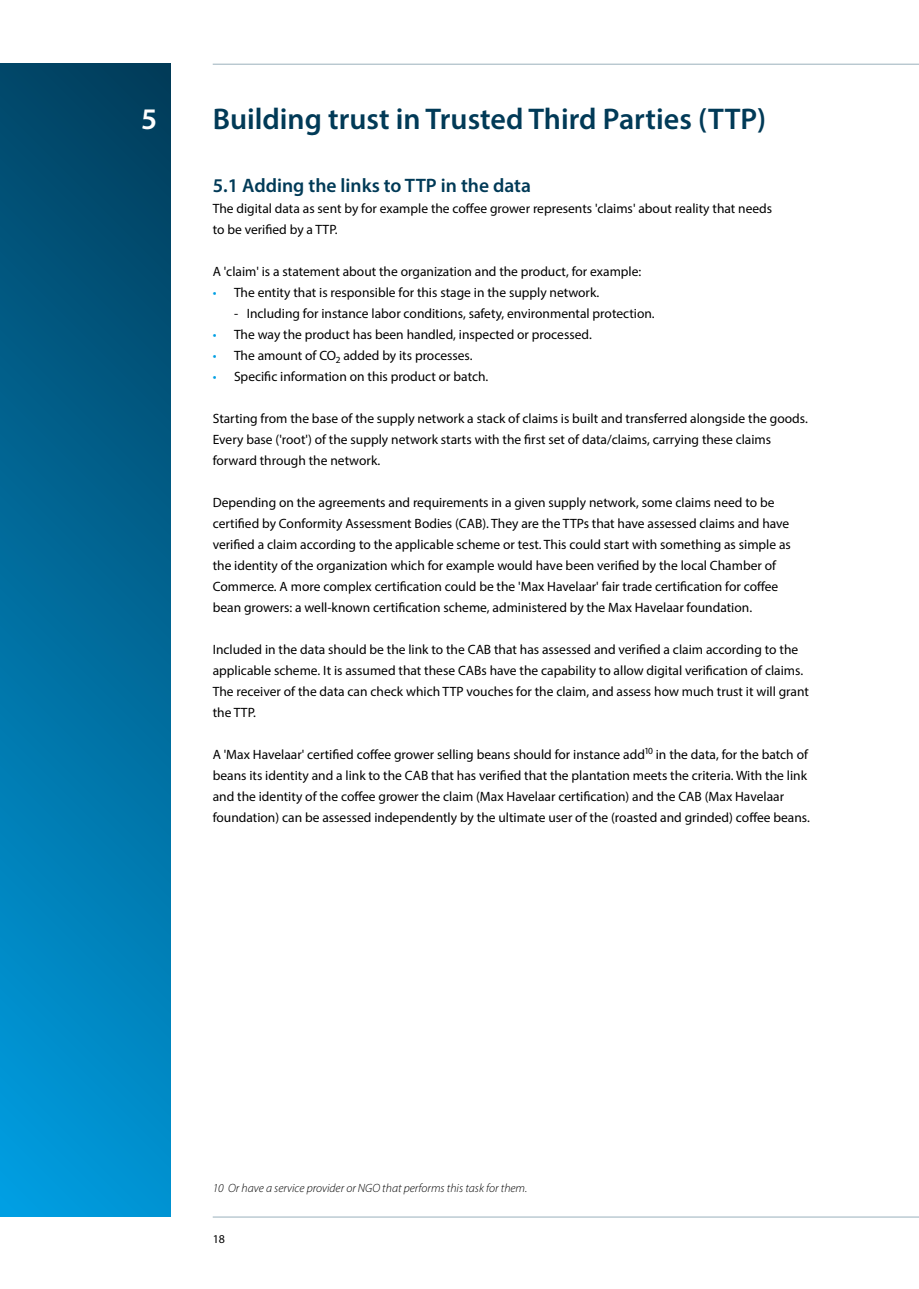
<style>
.page{position:relative;width:919px;height:1289px;background:#fff}
.page>*{position:absolute;margin:0;border:0;box-sizing:border-box;transform-origin:0 0}
.t1{font:600 30px "Myriad Pro";color:#013a57}
.t2{font:600 30px "Myriad Pro";color:#fff}
.t3{font:600 19.5px "Myriad Pro";color:#013a57}
.t4{font:13.5px/21px "Myriad Pro";color:#000}
.t5{font:italic 300 12px "Myriad Pro";color:#000}
.t6{font:12px "Myriad Pro";color:#000}
.s1{color:#009fe3}
</style>
<div class="page">
<div style="left:0;top:64px;width:170px;height:1152px;background:linear-gradient(to bottom,#014160,#0099db)"></div>
<hr style="left:213px;top:64px;width:705px;height:1px;background:#9ab0bc">
<hr style="left:213px;top:1216px;width:705px;height:1px;background:#9ab0bc">
<h1 class="t2" style="left:141px;top:100px;width:18px">5</h1>
<h1 class="t1" style="left:213px;top:100px;width:555px">Building trust in Trusted Third Parties (TTP)</h1>
<h2 class="t3" style="left:213px;top:173px;width:320px">5.1 Adding the links to TTP in the data</h2>
<p class="t4" style="left:213px;top:198px;width:561px">The digital data as sent by for example the coffee grower represents 'claims' about reality that needs to be verified by a TTP.</p>
<p class="t4" style="left:213px;top:261px;width:430px">A 'claim' is a statement about the organization and the product, for example:</p>
<p class="t4" style="left:213px;top:282px;width:388px"><span class="s1">•</span> The entity that is responsible for this stage in the supply network.</p>
<p class="t4" style="left:234px;top:303px;width:422px">- Including for instance labor conditions, safety, environmental protection.</p>
<p class="t4" style="left:213px;top:324px;width:380px"><span class="s1">•</span> The way the product has been handled, inspected or processed.</p>
<p class="t4" style="left:213px;top:345px;width:261px"><span class="s1">•</span> The amount of CO<sub>2</sub> added by its processes.</p>
<p class="t4" style="left:213px;top:366px;width:277px"><span class="s1">•</span> Specific information on this product or batch.</p>
<p class="t4" style="left:213px;top:408px;width:596px">Starting from the base of the supply network a stack of claims is built and transferred alongside the goods.<br>Every base ('root') of the supply network starts with the first set of data/claims, carrying these claims forward through the network.</p>
<p class="t4" style="left:213px;top:492px;width:579px">Depending on the agreements and requirements in a given supply network, some claims need to be certified by Conformity Assessment Bodies (CAB). They are the TTPs that have assessed claims and have verified a claim according to the applicable scheme or test. This could start with something as simple as the identity of the organization which for example would have been verified by the local Chamber of Commerce. A more complex certification could be the 'Max Havelaar' fair trade certification for coffee bean growers: a well-known certification scheme, administered by the Max Havelaar foundation.</p>
<p class="t4" style="left:213px;top:639px;width:597px">Included in the data should be the link to the CAB that has assessed and verified a claim according to the applicable scheme. It is assumed that these CABs have the capability to allow digital verification of claims.<br>The receiver of the data can check which TTP vouches for the claim, and assess how much trust it will grant the TTP.</p>
<p class="t4" style="left:213px;top:744px;width:598px">A 'Max Havelaar' certified coffee grower selling beans should for instance add<sup>10</sup> in the data, for the batch of beans its identity and a link to the CAB that has verified that the plantation meets the criteria. With the link and the identity of the coffee grower the claim (Max Havelaar certification) and the CAB (Max Havelaar foundation) can be assessed independently by the ultimate user of the (roasted and grinded) coffee beans.</p>
<p class="t5" style="left:213px;top:1180px;width:316px">10 Or have a service provider or NGO that performs this task for them.</p>
<p class="t6" style="left:213px;top:1231px;width:14px">18</p>
</div>
